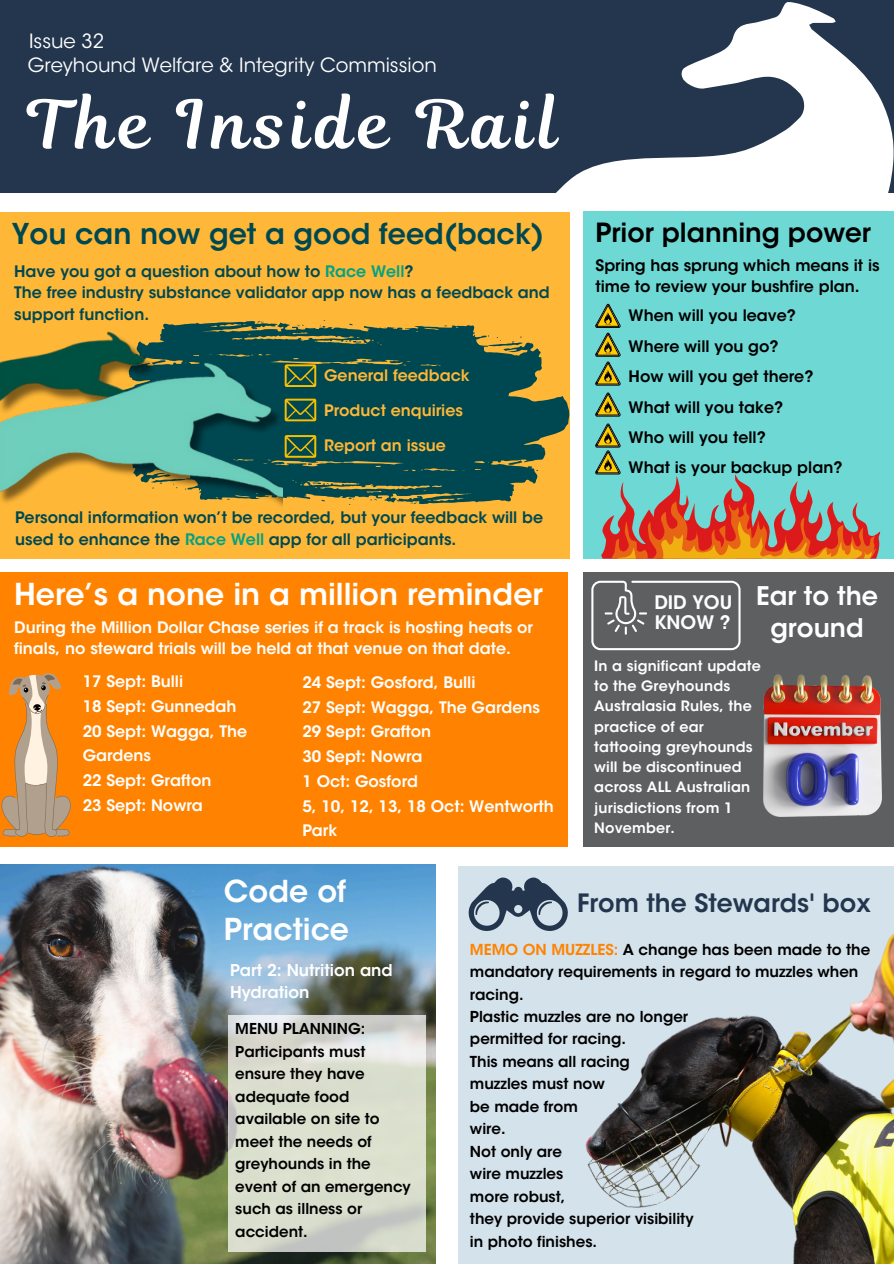
<style>
.page{position:relative;width:894px;height:1264px;background:#fff}
.page>*{position:absolute;margin:0;border:0;box-sizing:border-box;transform-origin:0 0}
.t1{font:66.6px "Magnolia Script";letter-spacing:.09em;color:#fff}
.t2{font:600 30px/37.2px "ITC Avant Garde Std";color:#fff}
.t3{font:600 28.5px "ITC Avant Garde Std";color:#004851}
.t4{font:600 26.25px "ITC Avant Garde Std";color:#000}
.t5{font:600 25.5px/31.5px "ITC Avant Garde Std";color:#fff;text-align:center}
.t6{font:600 25.05px "ITC Avant Garde Std";color:#23364e}
.t7{font:19.5px "ITC Avant Garde Std";color:#fff}
.t8{font:600 18.45px/19.8px "ITC Avant Garde Std";color:#fff}
.t9{font:600 16.2px/22.5px "ITC Avant Garde Std";color:#fff}
.t10{font:600 15.75px/24.8px "ITC Avant Garde Std";color:#fff}
.t11{font:600 15.75px/21.3px "ITC Avant Garde Std";color:#004851}
.t12{font:600 15.75px/30.3px "ITC Avant Garde Std";color:#000}
.t13{font:600 15.75px "ITC Avant Garde Std";color:#feb737}
.t14{font:600 15px/22.5px "ITC Avant Garde Std";color:#000}
.t15{font:600 14.25px/20.2px "ITC Avant Garde Std";letter-spacing:.015em;color:#fff}
.s1{color:#00a284}
.s2{color:#ff8300}
</style>
<div class="page">
<div style="left:0;top:0;width:893px;height:192px;background:#23364e"></div>
<svg style="left:437px;top:2px;width:456px;height:488px"></svg>
<div style="left:583px;top:212px;width:310px;height:347px;background:#6ed8d4"></div>
<svg style="left:595px;top:304px;width:25px;height:23px"></svg>
<img style="left:0;top:864px;width:435px;height:399px">
<svg style="left:228px;top:1014px;width:197px;height:237px;background:#d8dcce"></svg>
<svg style="left:595px;top:333px;width:25px;height:23px"></svg>
<svg style="left:595px;top:362px;width:25px;height:23px"></svg>
<svg style="left:595px;top:393px;width:25px;height:23px"></svg>
<svg style="left:595px;top:424px;width:284px;height:135px"></svg>
<div style="left:583px;top:572px;width:310px;height:274px;background:#5e5f60"></div>
<svg style="left:591px;top:580px;width:149px;height:70px"></svg>
<img style="left:763px;top:674px;width:118px;height:142px">
<div style="left:458px;top:866px;width:435px;height:397px;background:#d4e2eb"></div>
<svg style="left:468px;top:877px;width:99px;height:54px"></svg>
<img style="left:585px;top:934px;width:308px;height:329px">
<div style="left:0;top:572px;width:567px;height:274px;background:#ff8300"></div>
<svg style="left:1px;top:673px;width:70px;height:164px"></svg>
<div style="left:0;top:212px;width:569px;height:346px;background:#feb737"></div>
<svg style="left:282px;top:320px;width:287px;height:184px;fill:#004851"></svg>
<img style="left:0;top:321px;width:282px;height:185px">
<svg style="left:284px;top:364px;width:32px;height:23px"></svg>
<svg style="left:284px;top:398px;width:32px;height:23px"></svg>
<svg style="left:284px;top:435px;width:32px;height:22px"></svg>
<h1 class="t7" style="left:29px;top:34px;width:76px">Issue 32</h1>
<h5 class="t7" style="left:28px;top:58px;width:410px">Greyhound Welfare &amp; Integrity Commission</h5>
<h5 class="t1" style="left:28px;top:78px;width:531px">The Inside Rail</h5>
<p class="t3" style="left:12px;top:223px;width:533px">You can now get a good feed(back)</p>
<p class="t11" style="left:14px;top:262px;width:537px">Have you got a question about how to <span class="s1">Race Well</span>?<br>The free industry substance validator app now has a feedback and support function.</p>
<h6 class="t13" style="left:324px;top:370px;width:147px">General feedback</h6>
<h6 class="t13" style="left:324px;top:405px;width:140px">Product enquiries</h6>
<h6 class="t13" style="left:324px;top:439px;width:123px">Report an issue</h6>
<h6 class="t11" style="left:15px;top:509px;width:529px">Personal information won’t be recorded, but your feedback will be used to enhance the <span class="s1">Race Well</span> app for all participants.</h6>
<p class="t2" style="left:14px;top:579px;width:530px">Here’s a none in a million reminder</p>
<p class="t10" style="left:14px;top:618px;width:520px;line-height:21.3px">During the Million Dollar Chase series if a track is hosting heats or finals, no steward trials will be held at that venue on that date.</p>
<p class="t10" style="left:83px;top:671px;width:166px">17 Sept: Bulli<br>18 Sept: Gunnedah<br>20 Sept: Wagga, The<br>Gardens<br>22 Sept: Grafton<br>23 Sept: Nowra</p>
<p class="t10" style="left:302px;top:671px;width:253px">24 Sept: Gosford, Bulli<br>27 Sept: Wagga, The Gardens<br>29 Sept: Grafton<br>30 Sept: Nowra<br>1 Oct: Gosford<br>5, 10, 12, 13, 18 Oct: Wentworth<br>Park</p>
<h6 class="t4" style="left:595px;top:223px;width:277px">Prior planning power</h6>
<p class="t12" style="left:595px;top:256px;width:285px;line-height:21.3px">Spring has sprung which means it is time to review your bushfire plan.</p>
<p class="t12" style="left:628px;top:302px;width:215px">When will you leave?<br>Where will you go?<br>How will you get there?<br>What will you take?<br>Who will you tell?<br>What is your backup plan?</p>
<p class="t8" style="left:654px;top:595px;width:79px">DID YOU<br>KNOW ?</p>
<p class="t5" style="left:755px;top:583px;width:123px">Ear to the ground</p>
<h6 class="t15" style="left:594px;top:657px;width:168px">In a significant update to the Greyhounds<br>Australasia Rules, the practice of ear tattooing greyhounds will be discontinued across ALL Australian jurisdictions from 1<br>November.</h6>
<p class="t2" style="left:224px;top:876px;width:127px">Code of<br>Practice</p>
<h2 class="t9" style="left:230px;top:960px;width:164px">Part 2: Nutrition and<br>Hydration</h2>
<h3 class="t14" style="left:235px;top:1019px;width:177px">MENU PLANNING:<br>Participants must ensure they have adequate food available on site to meet the needs of greyhounds in the event of an emergency such as illness or accident.</h3>
<p class="t6" style="left:577px;top:893px;width:295px">From the Stewards' box</p>
<h6 class="t14" style="left:470px;top:939px;width:402px"><span class="s2">MEMO ON MUZZLES:</span> A change has been made to the mandatory requirements in regard to muzzles when racing.</h6>
<p class="t14" style="left:470px;top:1006px;width:225px">Plastic muzzles are no longer permitted for racing.<br>This means all racing<br>muzzles must now<br>be made from<br>wire.<br>Not only are<br>wire muzzles<br>more robust,<br>they provide superior visibility in photo finishes.</p>
</div>
